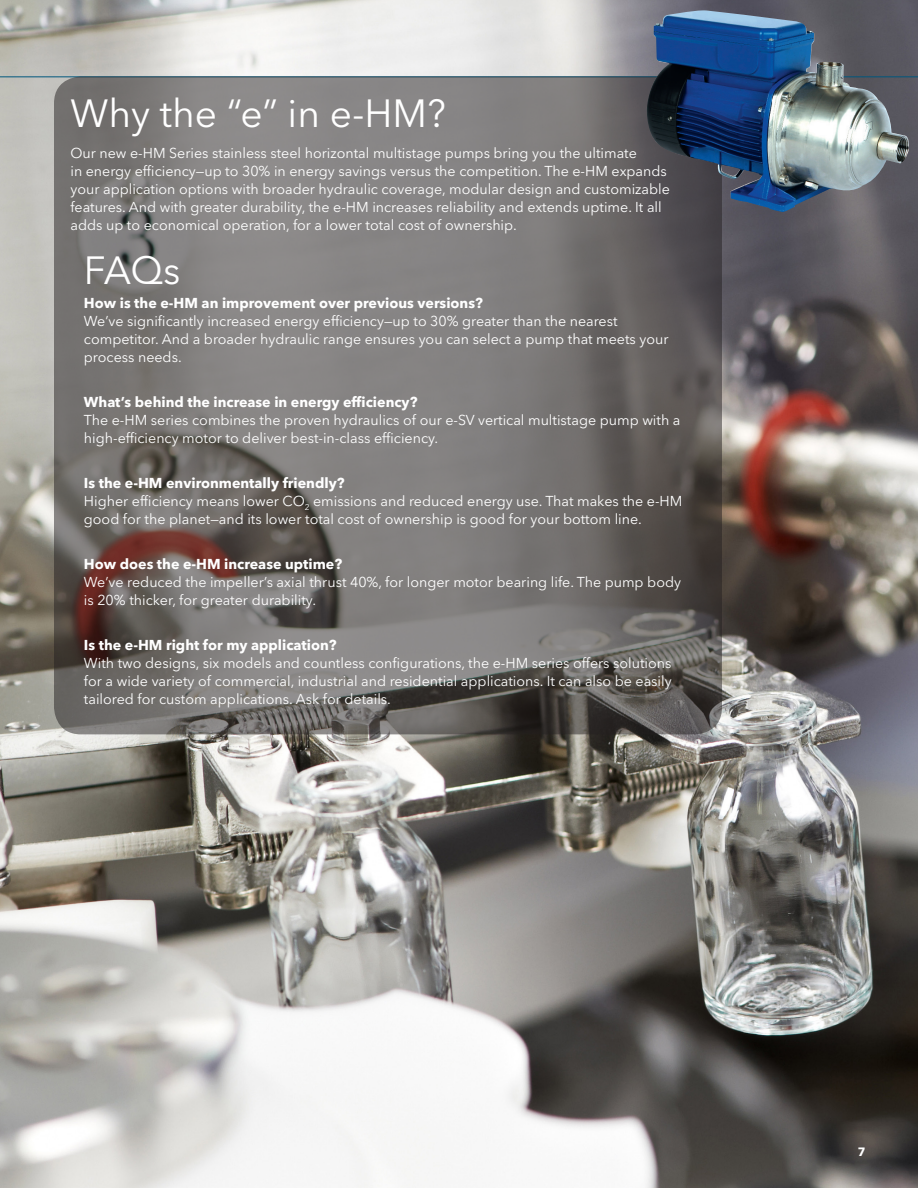
<style>
.page{position:relative;width:918px;height:1188px;background:#fff}
.page>*{position:absolute;margin:0;border:0;box-sizing:border-box;transform-origin:0 0}
.t1{font:39px "Avenir Next LT Pro";color:#fff}
.t2{font:14.25px/18px "Avenir Next LT Pro";color:#fff}
.t3{font:700 14.25px "Avenir Next LT Pro";color:#fff}
.t4{font:700 12px "Avenir Next LT Pro";color:#fff}
</style>
<div class="page">
<img style="left:0;top:0;width:918px;height:1188px">
<hr style="left:0;top:76px;width:918px;height:1px;background:#00577d">
<svg style="left:54px;top:76px;width:668px;height:658px;background:#757170"></svg>
<img style="left:647px;top:10px;width:263px;height:202px">
<p class="t1" style="left:70px;top:90px;width:377px">Why the “e” in e-HM?</p>
<p class="t2" style="left:70px;top:144px;width:601px">Our new e-HM Series stainless steel horizontal multistage pumps bring you the ultimate<br>in energy efficiency—up to 30% in energy savings versus the competition. The e-HM expands your application options with broader hydraulic coverage, modular design and customizable features. And with greater durability, the e-HM increases reliability and extends uptime. It all adds up to economical operation, for a lower total cost of ownership.</p>
<p class="t1" style="left:84px;top:247px;width:98px">FAQs</p>
<p class="t3" style="left:84px;top:295px;width:400px">How is the e-HM an improvement over previous versions?</p>
<p class="t2" style="left:84px;top:313px;width:586px">We’ve significantly increased energy efficiency—up to 30% greater than the nearest competitor. And a broader hydraulic range ensures you can select a pump that meets your process needs.</p>
<p class="t3" style="left:84px;top:394px;width:335px">What’s behind the increase in energy efficiency?</p>
<p class="t2" style="left:84px;top:412px;width:598px">The e-HM series combines the proven hydraulics of our e-SV vertical multistage pump with a high-efficiency motor to deliver best-in-class efficiency.</p>
<p class="t3" style="left:84px;top:475px;width:262px">Is the e-HM environmentally friendly?</p>
<p class="t2" style="left:84px;top:493px;width:600px">Higher efficiency means lower CO<sub>2</sub> emissions and reduced energy use. That makes the e-HM good for the planet—and its lower total cost of ownership is good for your bottom line.</p>
<p class="t3" style="left:84px;top:556px;width:260px">How does the e-HM increase uptime?</p>
<p class="t2" style="left:84px;top:574px;width:599px">We’ve reduced the impeller’s axial thrust 40%, for longer motor bearing life. The pump body is 20% thicker, for greater durability.</p>
<p class="t3" style="left:84px;top:637px;width:254px">Is the e-HM right for my application?</p>
<p class="t2" style="left:84px;top:655px;width:589px;text-align:justify">With two designs, six models and countless configurations, the e-HM series offers solutions for a wide variety of commercial, industrial and residential applications. It can also be easily tailored for custom applications. Ask for details.</p>
<p class="t4" style="left:858px;top:1145px;width:9px">7</p>
</div>
